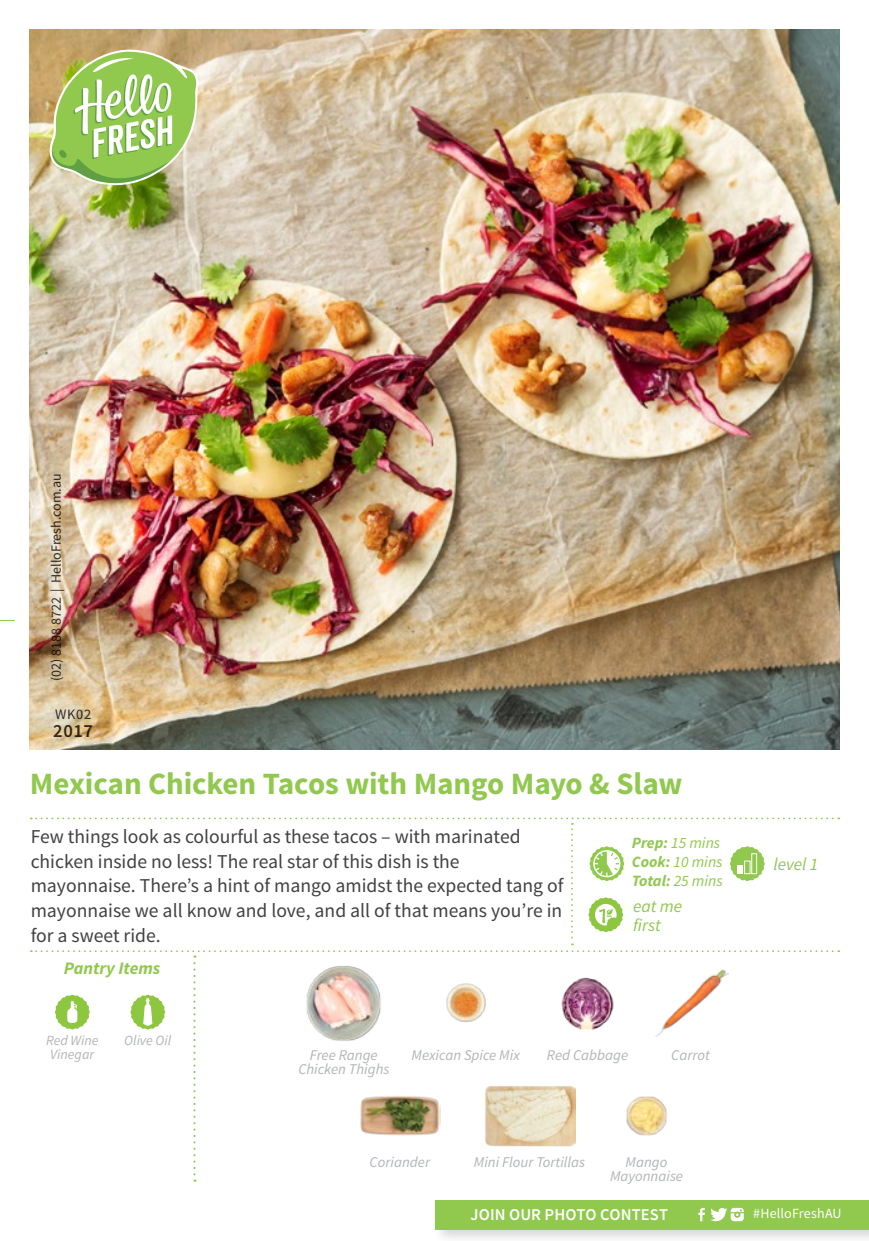
<style>
.page{position:relative;width:869px;height:1241px;background:#fff}
.page>*{position:absolute;margin:0;border:0;box-sizing:border-box;transform-origin:0 0}
.t1{font:700 30.97px "Source Sans Pro";letter-spacing:-.005em;color:#91c84e}
.t2{font:19.6px/24.5px "Source Sans Pro";color:#414042}
.t3{font:600 18.55px "Source Sans Pro";color:#000}
.t4{font:italic 17.5px/18.6px "Source Sans Pro";color:#91c84e}
.t5{font:italic 700 17.5px "Source Sans Pro";color:#91c84e}
.t6{font:600 16.45px "Source Sans Pro";letter-spacing:.005em;color:#fff}
.t7{font:italic 15.75px/18.9px "Source Sans Pro";color:#91c84e}
.t8{font:italic 14.88px/14.5px "Source Sans Pro";color:#b1b4b6;text-align:center}
.t9{font:14.53px "Source Sans Pro";color:#000}
.t10{font:14px "Source Sans Pro";color:#000}
.t11{font:italic 14px "Source Sans Pro";color:#b1b4b6}
.t12{font:14px "Source Sans Pro";letter-spacing:.01em;color:#fff}
.s1{font-weight:700}
</style>
<div class="page">
<img style="left:30px;top:30px;width:808px;height:719px">
<svg style="left:0;top:620px;width:14px;height:1px"></svg>
<svg style="left:50px;top:50px;width:148px;height:135px;background:#aecb7a"></svg>
<div style="left:432px;top:1197px;width:436px;height:43px;background:#000;opacity:.15"></div>
<div style="left:435px;top:1199px;width:433px;height:29px;background:#91c84e"></div>
<svg style="left:698px;top:1207px;width:6px;height:13px"></svg>
<svg style="left:710px;top:1207px;width:33px;height:13px"></svg>
<svg style="left:31px;top:817px;width:808px;height:364px"></svg>
<p class="t10" style="left:47px;top:681px;width:209px;rotate:-90deg">(02) 8188 8722 | HelloFresh.com.au</p>
<p class="t9" style="left:55px;top:705px;width:38px">WK02</p>
<p class="t3" style="left:53px;top:719px;width:41px">2017</p>
<h1 class="t1" style="left:30px;top:763px;width:654px">Mexican Chicken Tacos with Mango Mayo &amp; Slaw</h1>
<p class="t2" style="left:31px;top:824px;width:534px">Few things look as colourful as these tacos – with marinated chicken inside no less! The real star of this dish is the mayonnaise. There’s a hint of mango amidst the expected tang of mayonnaise we all know and love, and all of that means you’re in for a sweet ride.</p>
<p class="t7" style="left:631px;top:833px;width:92px"><span class="s1">Prep:</span> 15 mins<br><span class="s1">Cook:</span> 10 mins<br><span class="s1">Total:</span> 25 mins</p>
<p class="t4" style="left:632px;top:896px;width:51px">eat me first</p>
<p class="t5" style="left:64px;top:956px;width:98px">Pantry Items</p>
<p class="t11" style="left:46px;top:1031px;width:54px">Red Wine</p>
<p class="t11" style="left:124px;top:1031px;width:48px">Olive Oil</p>
<p class="t11" style="left:50px;top:1045px;width:46px">Vinegar</p>
<p class="t8" style="left:298px;top:1047px;width:92px">Free Range<br>Chicken Thighs</p>
<p class="t8" style="left:411px;top:1047px;width:110px">Mexican Spice Mix</p>
<p class="t8" style="left:546px;top:1047px;width:83px">Red Cabbage</p>
<p class="t8" style="left:670px;top:1047px;width:40px">Carrot</p>
<p class="t8" style="left:369px;top:1154px;width:62px">Coriander</p>
<p class="t8" style="left:473px;top:1154px;width:113px">Mini Flour Tortillas</p>
<p class="t8" style="left:609px;top:1154px;width:75px">Mango<br>Mayonnaise</p>
<p class="t4" style="left:773px;top:854px;width:46px">level 1</p>
<p class="t6" style="left:470px;top:1203px;width:199px">JOIN OUR PHOTO CONTEST</p>
<p class="t12" style="left:753px;top:1204px;width:90px">#HelloFreshAU</p>
</div>
